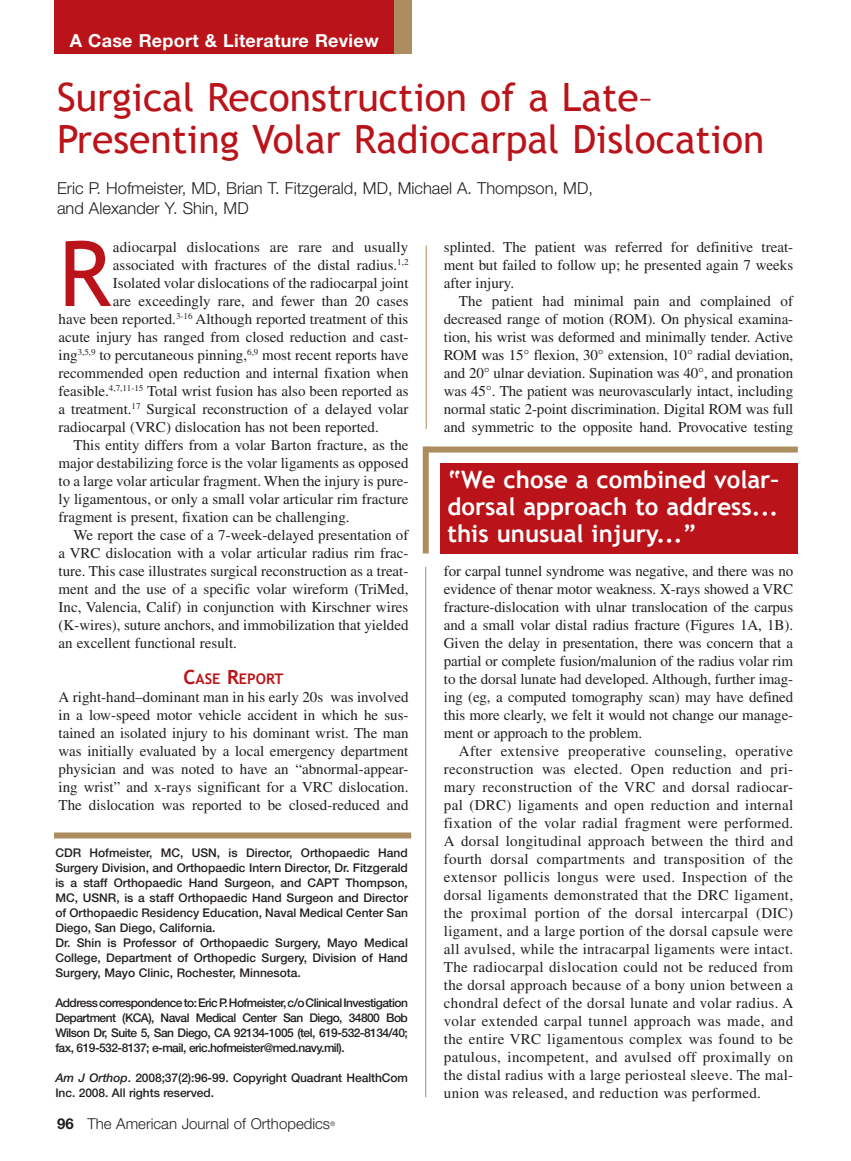
<style>
.page{position:relative;width:851px;height:1161px;background:#fff}
.page>*{position:absolute;margin:0;border:0;box-sizing:border-box;transform-origin:0 0}
.t1{font:90.45px "Trebuchet MS";color:#ba1319}
.t2{font:39px/42px "Trebuchet MS";color:#ba1319}
.t3{font:700 24px/27px "Trebuchet MS";color:#fff;text-align:justify}
.t4{font:700 18px "Helvetica Neue";letter-spacing:.015em;color:#fff}
.t5{font:300 16.5px/19.5px "Helvetica Neue";color:#231f20}
.t6{font:15px/18px "Times";color:#231f20;text-align:justify}
.t7{font:300 15px "Helvetica Neue";color:#231f20}
.t8{font:700 14.7px "Trebuchet MS";color:#ba1319}
.t9{font:500 12px/15px "Helvetica Neue";color:#231f20}
.t10{font:300 6.3px "Helvetica Neue";color:#231f20}
.s1{font-size:19.5px}
.s2{font-style:italic}
.s3{font-weight:700}
</style>
<div class="page">
<div style="left:54px;top:832px;width:357px;height:6px;background:#ab8d60"></div>
<div style="left:54px;top:0;width:340px;height:54px;background:#ba1319"></div>
<div style="left:394px;top:0;width:18px;height:54px;background:#ab8d60"></div>
<div style="left:440px;top:463px;width:357px;height:91px;background:#ba1319"></div>
<div style="left:425px;top:447px;width:372px;height:6px;background:#ab8d60"></div>
<div style="left:422px;top:447px;width:6px;height:107px;background:#ab8d60"></div>
<hr style="left:425px;top:567px;width:1px;height:530px;background:#ab8d60">
<hr style="left:426px;top:245px;width:1px;height:184px;background:#ab8d60">
<p class="t4" style="left:70px;top:29px;width:310px">A Case Report &amp; Literature Review</p>
<h2 class="t2" style="left:57px;top:77px;width:708px">Surgical Reconstruction of a Late–<br>Presenting Volar Radiocarpal Dislocation</h2>
<p class="t5" style="left:57px;top:178px;width:537px">Eric P. Hofmeister, MD, Brian T. Fitzgerald, MD, Michael A. Thompson, MD, and Alexander Y. Shin, MD</p>
<h1 class="t1" style="left:58px;top:221px;width:54px">R</h1>
<p class="t6" style="left:113px;top:238px;width:297px">adiocarpal dislocations are rare and usually</p>
<p class="t6" style="left:113px;top:256px;width:297px">associated with fractures of the distal radius.<sup>1,2</sup></p>
<p class="t6" style="left:113px;top:274px;width:297px">Isolated volar dislocations of the radiocarpal joint</p>
<p class="t6" style="left:113px;top:292px;width:297px">are exceedingly rare, and fewer than 20 cases</p>
<p class="t6" style="left:58px;top:310px;width:351px">have been reported.<sup>3-16</sup> Although reported treatment of this</p>
<p class="t6" style="left:58px;top:328px;width:351px">acute injury has ranged from closed reduction and cast-</p>
<p class="t6" style="left:58px;top:346px;width:351px">ing<sup>3,5,9</sup> to percutaneous pinning,<sup>6,9</sup> most recent reports have</p>
<p class="t6" style="left:58px;top:364px;width:351px">recommended open reduction and internal fixation when</p>
<p class="t6" style="left:58px;top:382px;width:351px">feasible.<sup>4,7,11-15</sup> Total wrist fusion has also been reported as</p>
<p class="t6" style="left:58px;top:400px;width:351px">a treatment.<sup>17</sup> Surgical reconstruction of a delayed volar</p>
<p class="t6" style="left:58px;top:418px;width:322px">radiocarpal (VRC) dislocation has not been reported.</p>
<p class="t6" style="left:73px;top:436px;width:336px">This entity differs from a volar Barton fracture, as the</p>
<p class="t6" style="left:58px;top:454px;width:351px">major destabilizing force is the volar ligaments as opposed</p>
<p class="t6" style="left:58px;top:472px;width:351px">to a large volar articular fragment. When the injury is pure-</p>
<p class="t6" style="left:58px;top:490px;width:351px">ly ligamentous, or only a small volar articular rim fracture</p>
<p class="t6" style="left:58px;top:508px;width:293px">fragment is present, fixation can be challenging.</p>
<p class="t6" style="left:73px;top:526px;width:336px">We report the case of a 7-week-delayed presentation of</p>
<p class="t6" style="left:58px;top:544px;width:351px">a VRC dislocation with a volar articular radius rim frac-</p>
<p class="t6" style="left:58px;top:562px;width:351px">ture. This case illustrates surgical reconstruction as a treat-</p>
<p class="t6" style="left:58px;top:580px;width:351px">ment and the use of a specific volar wireform (TriMed,</p>
<p class="t6" style="left:58px;top:598px;width:351px">Inc, Valencia, Calif) in conjunction with Kirschner wires</p>
<p class="t6" style="left:58px;top:616px;width:351px">(K-wires), suture anchors, and immobilization that yielded</p>
<p class="t6" style="left:58px;top:634px;width:180px">an excellent functional result.</p>
<p class="t8" style="left:183px;top:670px;width:101px"><span class="s1">C</span>ase <span class="s1">R</span>eport</p>
<p class="t6" style="left:58px;top:688px;width:351px">A right-hand–dominant man in his early 20s was involved in a low-speed motor vehicle accident in which he sus&shy;tained an isolated injury to his dominant wrist. The man was initially evaluated by a local emergency department physician and was noted to have an “abnormal-appear&shy;ing wrist” and x-rays significant for a VRC dislocation.<br>The dislocation was reported to be closed-reduced and</p>
<p class="t9" style="left:55px;top:845px;width:354px">CDR Hofmeister, MC, USN, is Director, Orthopaedic Hand Surgery Division, and Orthopaedic Intern Director, Dr. Fitzgerald is a staff Orthopaedic Hand Surgeon, and CAPT Thompson, MC, USNR, is a staff Orthopaedic Hand Surgeon and Director of Orthopaedic Residency Education, Naval Medical Center San Diego, San Diego, California.<br>Dr. Shin is Professor of Orthopaedic Surgery, Mayo Medical College, Department of Orthopedic Surgery, Division of Hand Surgery, Mayo Clinic, Rochester, Minnesota.</p>
<p class="t9" style="left:55px;top:995px;width:354px;text-align:justify">Address correspondence to: Eric P. Hofmeister, c/o Clinical Investigation Department (KCA), Naval Medical Center San Diego, 34800 Bob Wilson Dr, Suite 5, San Diego, CA 92134-1005 (tel, 619-532-8134/40; fax, 619-532-8137; e-mail, eric.hofmeister@med.navy.mil).</p>
<p class="t9" style="left:55px;top:1070px;width:354px"><span class="s2">Am J Orthop</span>. 2008;37(2):96-99. Copyright Quadrant HealthCom<br>Inc. 2008. All rights reserved.</p>
<p class="t7" style="left:57px;top:1115px;width:275px"><span class="s3">96</span> The American Journal of Orthopedics</p>
<p class="t10" style="left:330px;top:1120px;width:7px">®</p>
<p class="t6" style="left:444px;top:238px;width:351px">splinted. The patient was referred for definitive treat&shy;ment but failed to follow up; he presented again 7 weeks after injury.</p>
<p class="t6" style="left:444px;top:292px;width:351px;text-indent:15px">The patient had minimal pain and complained of decreased range of motion (ROM). On physical examina&shy;tion, his wrist was deformed and minimally tender. Active ROM was 15° flexion, 30° extension, 10° radial deviation, and 20° ulnar deviation. Supination was 40°, and pronation was 45°. The patient was neurovascularly intact, including normal static 2-point discrimination. Digital ROM was full and symmetric to the opposite hand. Provocative testing</p>
<h3 class="t3" style="left:447px;top:466px;width:333px">“We chose a combined volar– dorsal approach to address... this unusual injury...”</h3>
<p class="t6" style="left:444px;top:562px;width:351px">for carpal tunnel syndrome was negative, and there was no evidence of thenar motor weakness. X-rays showed a VRC fracture-dislocation with ulnar translocation of the carpus and a small volar distal radius fracture (Figures 1A, 1B).<br>Given the delay in presentation, there was concern that a partial or complete fusion/malunion of the radius volar rim to the dorsal lunate had developed. Although, further imag&shy;ing (eg, a computed tomography scan) may have defined this more clearly, we felt it would not change our manage&shy;ment or approach to the problem.</p>
<p class="t6" style="left:444px;top:742px;width:351px;text-indent:15px">After extensive preoperative counseling, operative reconstruction was elected. Open reduction and pri&shy;mary reconstruction of the VRC and dorsal radiocar&shy;pal (DRC) ligaments and open reduction and internal fixation of the volar radial fragment were performed.<br>A dorsal longitudinal approach between the third and fourth dorsal compartments and transposition of the extensor pollicis longus were used. Inspection of the dorsal ligaments demonstrated that the DRC ligament, the proximal portion of the dorsal intercarpal (DIC) ligament, and a large portion of the dorsal capsule were all avulsed, while the intracarpal ligaments were intact.<br>The radiocarpal dislocation could not be reduced from the dorsal approach because of a bony union between a chondral defect of the dorsal lunate and volar radius. A volar extended carpal tunnel approach was made, and the entire VRC ligamentous complex was found to be patulous, incompetent, and avulsed off proximally on the distal radius with a large periosteal sleeve. The mal&shy;union was released, and reduction was performed.</p>
</div>
